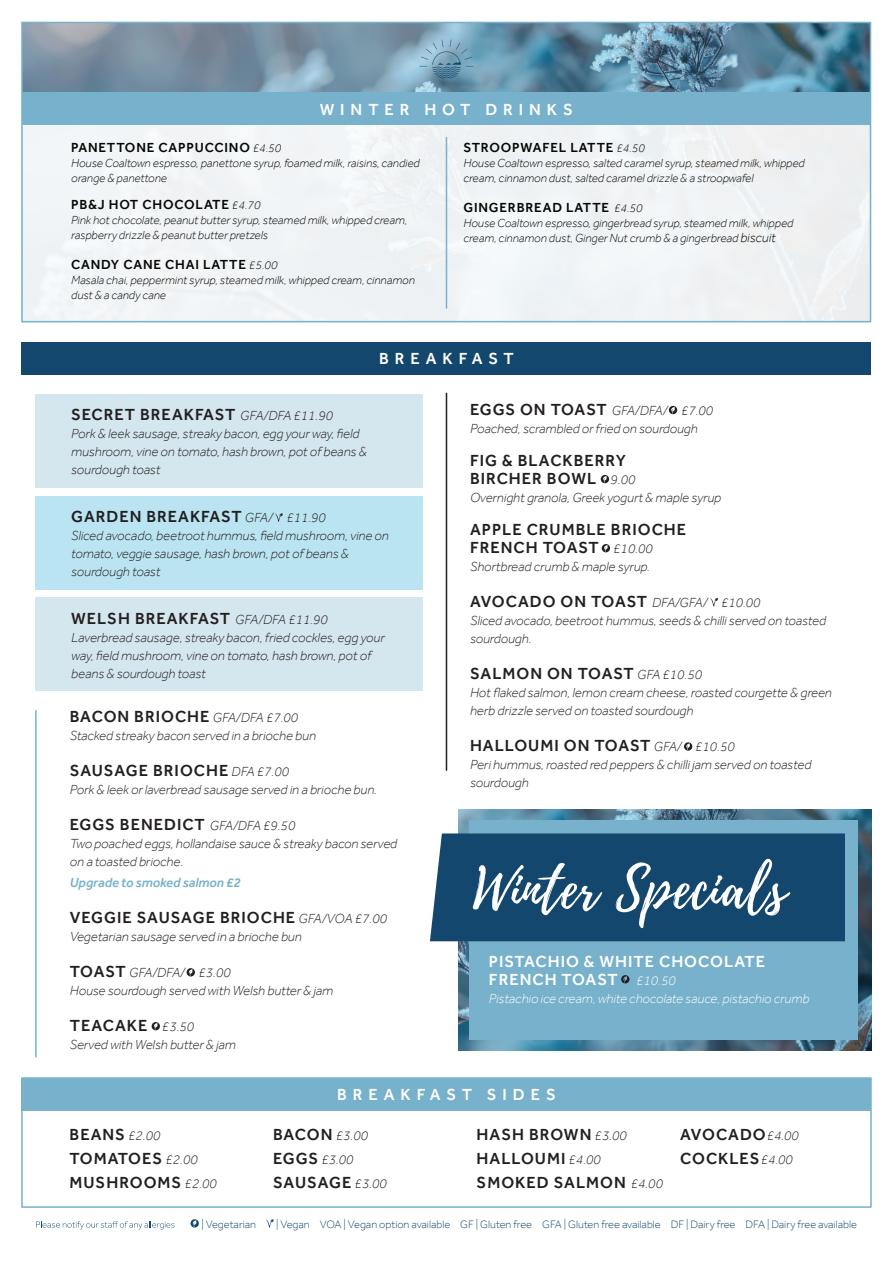
<style>
.page{position:relative;width:893px;height:1263px;background:#fff}
.page>*{position:absolute;margin:0;border:0;box-sizing:border-box;transform-origin:0 0}
.t1{font:55.35px "Playlist Script";letter-spacing:.02em;color:#fff}
.t2{font:500 16.5px/24px "Effra";letter-spacing:.06em;color:#231f20}
.t3{font:500 16.5px/18px "Effra";letter-spacing:.06em;color:#fff}
.t4{font:500 16.5px "Effra";letter-spacing:.36em;color:#fff}
.t5{font:italic 300 13.5px/18px "Effra";color:#231f20}
.t6{font:500 13.5px "Effra";letter-spacing:.06em;color:#050705}
.t7{font:italic 300 13.5px "Effra";color:#fff}
.t8{font:italic 500 13.5px "Effra";color:#77b1cb}
.t9{font:italic 300 12px/15px "Effra";color:#050705}
.t10{font:300 11.1px "Effra";color:#13476e}
.s1{font-weight:300;font-style:italic;font-size:12px}
.s2{font-size:13.5px}
.s3{font-weight:300;font-style:italic;font-size:13.5px}
.s4{font-weight:500;font-style:normal;font-size:16.5px}
</style>
<div class="page">
<img style="left:24px;top:25px;width:844px;height:67px">
<div style="left:36px;top:395px;width:387px;height:93px;background:#d4e6ee"></div>
<div style="left:36px;top:496px;width:387px;height:93px;background:#bbe4f2"></div>
<div style="left:36px;top:598px;width:387px;height:93px;background:#d4e6ee"></div>
<img style="left:459px;top:809px;width:412px;height:242px">
<div style="left:22px;top:342px;width:849px;height:32px;background:#13476e"></div>
<div style="left:470px;top:820px;width:388px;height:219px;background:#77b1cb"></div>
<div style="left:22px;top:1078px;width:849px;height:32px;background:#77b1cb"></div>
<hr style="left:446px;top:393px;width:1px;height:377px;background:#231f20">
<hr style="left:35px;top:711px;width:2px;height:346px;background:#77b1cb">
<div style="left:21px;top:1077px;width:851px;height:131px;border:2px solid #77b1cb"></div>
<svg style="left:36px;top:1221px;width:139px;height:8px"></svg>
<svg style="left:266px;top:1219px;width:8px;height:8px"></svg>
<svg style="left:275px;top:513px;width:8px;height:9px"></svg>
<svg style="left:710px;top:598px;width:8px;height:8px"></svg>
<svg style="left:191px;top:1219px;width:8px;height:8px"></svg>
<svg style="left:621px;top:975px;width:8px;height:8px"></svg>
<svg style="left:684px;top:742px;width:8px;height:9px"></svg>
<svg style="left:602px;top:544px;width:8px;height:8px"></svg>
<svg style="left:669px;top:406px;width:8px;height:8px"></svg>
<svg style="left:601px;top:475px;width:8px;height:8px"></svg>
<svg style="left:187px;top:968px;width:8px;height:8px"></svg>
<svg style="left:152px;top:1022px;width:8px;height:8px"></svg>
<div style="left:430px;top:833px;width:415px;height:108px;background:#13476e"></div>
<div style="left:20px;top:105px;width:850px;height:217px;background:#f1f4f6"></div>
<svg style="left:419px;top:39px;width:55px;height:39px;background:#7ca6bd"></svg>
<div style="left:22px;top:92px;width:848px;height:32px;background:#77b1cb"></div>
<div style="left:21px;top:22px;width:850px;height:300px;border:2px solid #77b1cb"></div>
<hr style="left:446px;top:137px;width:1px;height:171px;background:#77b1cb">
<p class="t4" style="left:320px;top:100px;width:255px">WINTER HOT DRINKS</p>
<p class="t6" style="left:71px;top:140px;width:212px">PANETTONE CAPPUCCINO <span class="s1">£4.50</span></p>
<p class="t9" style="left:71px;top:156px;width:350px">House Coaltown espresso, panettone syrup, foamed milk, raisins, candied orange &amp; panettone</p>
<p class="t6" style="left:71px;top:197px;width:191px">PB&amp;J HOT CHOCOLATE <span class="s1">£4.70</span></p>
<p class="t9" style="left:71px;top:213px;width:338px">Pink hot chocolate, peanut butter syrup, steamed milk, whipped cream, raspberry drizzle &amp; peanut butter pretzels</p>
<p class="t6" style="left:71px;top:257px;width:208px">CANDY CANE CHAI LATTE <span class="s1">£5.00</span></p>
<p class="t9" style="left:71px;top:273px;width:345px">Masala chai, peppermint syrup, steamed milk, whipped cream, cinnamon dust &amp; a candy cane</p>
<p class="t6" style="left:463px;top:140px;width:183px">STROOPWAFEL LATTE <span class="s1">£4.50</span></p>
<p class="t9" style="left:463px;top:156px;width:343px">House Coaltown espresso, salted caramel syrup, steamed milk, whipped cream, cinnamon dust, salted caramel drizzle &amp; a stroopwafel</p>
<p class="t6" style="left:463px;top:200px;width:181px">GINGERBREAD LATTE <span class="s1">£4.50</span></p>
<p class="t9" style="left:463px;top:216px;width:331px">House Coaltown espresso, gingerbread syrup, steamed milk, whipped cream, cinnamon dust, Ginger Nut crumb &amp; a gingerbread <span class="s2">biscuit</span></p>
<p class="t4" style="left:379px;top:349px;width:136px">BREAKFAST</p>
<p class="t2" style="left:71px;top:402px;width:263px">SECRET BREAKFAST <span class="s3">GFA/DFA £11.90</span></p>
<p class="t5" style="left:71px;top:424px;width:297px">Pork &amp; leek sausage, streaky bacon, egg your way, field mushroom, vine on tomato, hash brown, pot of beans &amp; sourdough toast</p>
<p class="t2" style="left:71px;top:504px;width:256px">GARDEN BREAKFAST <span class="s3">GFA/ £11.90</span></p>
<p class="t5" style="left:71px;top:526px;width:319px">Sliced avocado, beetroot hummus, field mushroom, vine on tomato, veggie sausage, hash brown, pot of beans &amp; sourdough toast</p>
<p class="t2" style="left:71px;top:606px;width:258px">WELSH BREAKFAST <span class="s3">GFA/DFA £11.90</span></p>
<p class="t5" style="left:71px;top:628px;width:315px">Laverbread sausage, streaky bacon, fried cockles, egg your way, field mushroom, vine on tomato, hash brown, pot of beans &amp; sourdough toast</p>
<p class="t2" style="left:70px;top:704px;width:230px">BACON BRIOCHE <span class="s3">GFA/DFA £7.00</span></p>
<p class="t5" style="left:70px;top:726px;width:248px">Stacked streaky bacon served in a brioche bun</p>
<p class="t2" style="left:70px;top:758px;width:221px">SAUSAGE BRIOCHE <span class="s3">DFA £7.00</span></p>
<p class="t5" style="left:70px;top:780px;width:309px">Pork &amp; leek or laverbread sausage served in a brioche bun.</p>
<p class="t2" style="left:70px;top:812px;width:227px">EGGS BENEDICT <span class="s3">GFA/DFA £9.50</span></p>
<p class="t5" style="left:70px;top:834px;width:329px">Two poached eggs, hollandaise sauce &amp; streaky bacon served on a toasted brioche.</p>
<p class="t8" style="left:70px;top:874px;width:173px">Upgrade to smoked salmon £2</p>
<p class="t2" style="left:70px;top:905px;width:319px">VEGGIE SAUSAGE BRIOCHE <span class="s3">GFA/VOA £7.00</span></p>
<p class="t5" style="left:70px;top:927px;width:233px">Vegetarian sausage served in a brioche bun</p>
<p class="t5" style="left:70px;top:963px;width:265px"><span class="s4">TOAST</span> GFA/DFA/ £3.00<br>House sourdough served with Welsh butter &amp; jam</p>
<p class="t2" style="left:70px;top:1013px;width:126px">TEACAKE <span class="s3">£3.50</span></p>
<p class="t5" style="left:70px;top:1035px;width:167px">Served with Welsh butter &amp; jam</p>
<p class="t5" style="left:470px;top:402px;width:245px"><span class="s4">EGGS ON TOAST</span> GFA/DFA/ £7.00<br>Poached, scrambled or fried on sourdough</p>
<p class="t2" style="left:470px;top:451px;width:167px;line-height:18px">FIG &amp; BLACKBERRY<br>BIRCHER BOWL <span class="s3">9.00</span></p>
<p class="t5" style="left:470px;top:489px;width:253px">Overnight granola, Greek yogurt &amp; maple syrup</p>
<p class="t2" style="left:470px;top:520px;width:218px;line-height:18px">APPLE CRUMBLE BRIOCHE<br>FRENCH TOAST <span class="s3">£10.00</span></p>
<p class="t5" style="left:470px;top:558px;width:181px">Shortbread crumb &amp; maple syrup.</p>
<p class="t2" style="left:470px;top:589px;width:292px">AVOCADO ON TOAST <span class="s3">DFA/GFA/ £10.00</span></p>
<p class="t5" style="left:470px;top:612px;width:358px">Sliced avocado, beetroot hummus, seeds &amp; chilli served on toasted sourdough.</p>
<p class="t2" style="left:470px;top:661px;width:234px">SALMON ON TOAST <span class="s3">GFA £10.50</span></p>
<p class="t5" style="left:470px;top:684px;width:363px">Hot flaked salmon, lemon cream cheese, roasted courgette &amp; green herb drizzle served on toasted sourdough</p>
<p class="t2" style="left:470px;top:733px;width:266px">HALLOUMI ON TOAST <span class="s3">GFA/ £10.50</span></p>
<p class="t5" style="left:470px;top:756px;width:343px">Peri hummus, roasted red peppers &amp; chilli jam served on toasted sourdough</p>
<h1 class="t1" style="left:473px;top:849px;width:315px">Winter Specials</h1>
<p class="t3" style="left:489px;top:952px;width:278px">PISTACHIO &amp; WHITE CHOCOLATE<br>FRENCH TOAST <span class="s3">£10.50</span></p>
<p class="t7" style="left:489px;top:990px;width:322px">Pistachio ice cream, white chocolate sauce, pistachio crumb</p>
<p class="t4" style="left:337px;top:1085px;width:220px">BREAKFAST SIDES</p>
<p class="t2" style="left:70px;top:1122px;width:149px">BEANS <span class="s3">£2.00<br></span>TOMATOES <span class="s3">£2.00<br></span>MUSHROOMS <span class="s3">£2.00</span></p>
<p class="t2" style="left:273px;top:1122px;width:96px">BACON <span class="s3">£3.00</span></p>
<p class="t5" style="left:273px;top:1150px;width:82px"><span class="s4">EGGS</span> £3.00</p>
<p class="t2" style="left:273px;top:1170px;width:115px">SAUSAGE <span class="s3">£3.00</span></p>
<p class="t2" style="left:477px;top:1122px;width:188px">HASH BROWN <span class="s3">£3.00<br></span>HALLOUMI <span class="s3">£4.00<br></span>SMOKED SALMON <span class="s3">£4.00</span></p>
<p class="t2" style="left:680px;top:1122px;width:120px">AVOCADO<span class="s3">£4.00<br></span>COCKLES<span class="s3">£4.00</span></p>
<p class="t10" style="left:201px;top:1217px;width:56px">| Vegetarian</p>
<p class="t10" style="left:276px;top:1217px;width:582px">| Vegan VOA | Vegan option available GF | Gluten free GFA | Gluten free available DF | Dairy free DFA | Dairy free available</p>
</div>
